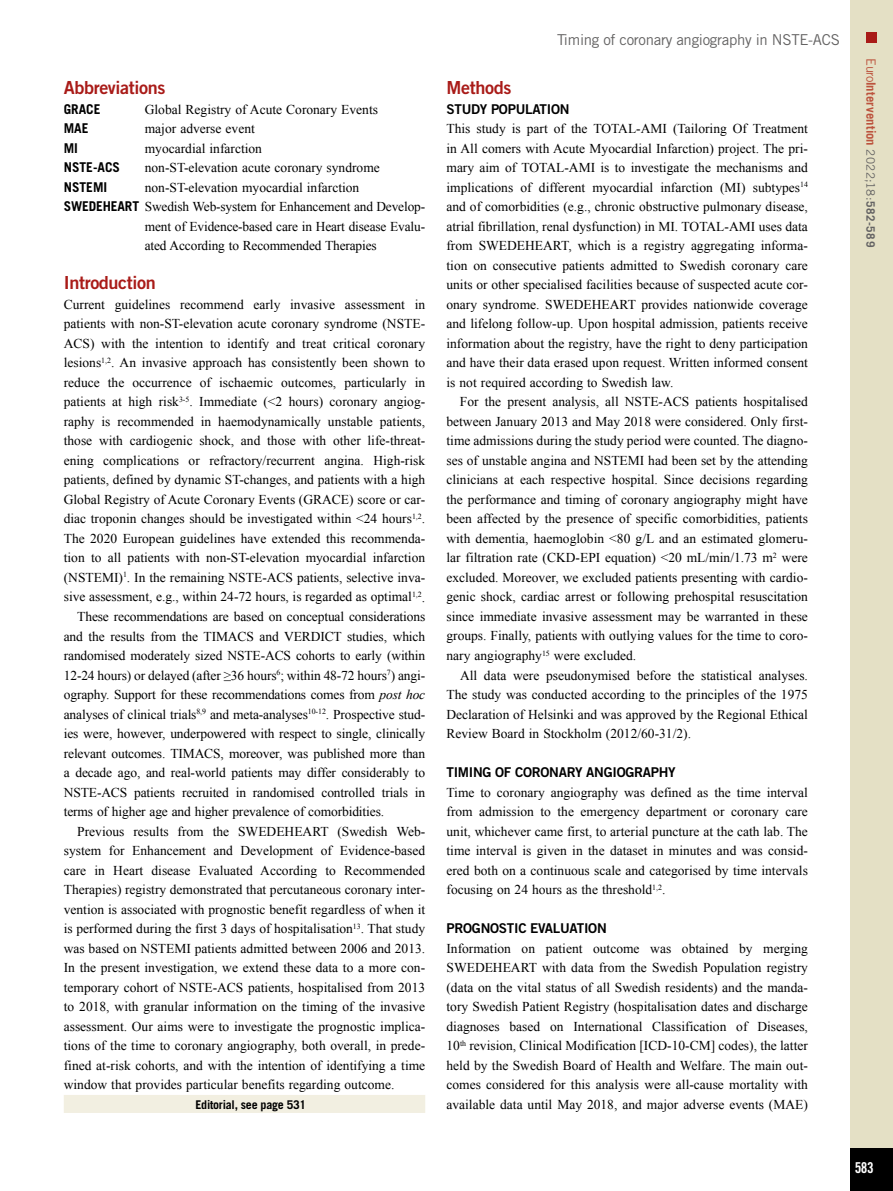
<style>
.page{position:relative;width:893px;height:1191px;background:#fff}
.page>*{position:absolute;margin:0;border:0;box-sizing:border-box;transform-origin:0 0}
.t1{font:18px "Trade Gothic LT Std Bd 2";letter-spacing:-.02em;color:#a91b18}
.t2{font:15px "Trade Gothic LT Std";letter-spacing:-.02em;color:#646363}
.t3{font:15px "Trade Gothic LT Std Bd Cn 20";color:#fff}
.t4{font:13.5px/19.5px "Times New Roman";color:#000;text-align:justify}
.t5{font:13.5px "Trade Gothic LT Std Bd 2";letter-spacing:-.02em;color:#000}
.t6{font:700 13.5px "Trade Gothic LT Std";color:#000}
.t7{font:700 12.75px "Trade Gothic LT Std";letter-spacing:.005em;color:#bc533d}
.t8{font:700 12px "Trade Gothic LT Std";letter-spacing:-.02em;color:#000}
.s1{font-family:"Trade Gothic LT Std";font-weight:700}
.s2{font-style:italic}
.s3{font-weight:400}
.s4{font-weight:400;font-size:11.7px;color:#646363}
.s5{font-size:11.7px;color:#646363}
</style>
<div class="page">
<div style="left:850px;top:0;width:43px;height:1191px;background:#e4e0c5"></div>
<div style="left:850px;top:1148px;width:43px;height:43px;background:#000"></div>
<div style="left:866px;top:32px;width:11px;height:10px;background:#a91b18"></div>
<div style="left:64px;top:1095px;width:361px;height:18px;background:#f2efe1"></div>
<h1 class="t1" style="left:64px;top:77px;width:103px">Abbreviations</h1>
<p class="t6" style="left:64px;top:101px;width:38px">GRACE</p>
<p class="t4" style="left:145px;top:99px;width:235px">Global Registry of Acute Coronary Events</p>
<p class="t6" style="left:64px;top:120px;width:26px">MAE</p>
<p class="t4" style="left:145px;top:119px;width:112px">major adverse event</p>
<p class="t6" style="left:64px;top:140px;width:16px">MI</p>
<p class="t4" style="left:145px;top:138px;width:119px">myocardial infarction</p>
<p class="t6" style="left:64px;top:159px;width:58px">NSTE-ACS</p>
<p class="t4" style="left:145px;top:158px;width:237px">non-ST-elevation acute coronary syndrome</p>
<p class="t6" style="left:64px;top:179px;width:45px">NSTEMI</p>
<p class="t4" style="left:145px;top:177px;width:216px">non-ST-elevation myocardial infarction</p>
<p class="t4" style="left:64px;top:197px;width:363px"><span class="s1">SWEDEHEART</span> Swedish Web-system for Enhancement and Develop-</p>
<p class="t4" style="left:145px;top:216px;width:282px">ment of Evidence-based care in Heart disease Evalu-</p>
<p class="t4" style="left:145px;top:236px;width:233px">ated According to Recommended Therapies</p>
<h1 class="t1" style="left:64px;top:272px;width:94px">Introduction</h1>
<p class="t4" style="left:64px;top:294px;width:363px">Current guidelines recommend early invasive assessment in</p>
<p class="t4" style="left:64px;top:314px;width:363px">patients with non-ST-elevation acute coronary syndrome (NSTE-</p>
<p class="t4" style="left:64px;top:333px;width:363px">ACS) with the intention to identify and treat critical coronary</p>
<p class="t4" style="left:64px;top:353px;width:363px">lesions<sup>1,2</sup>. An invasive approach has consistently been shown to</p>
<p class="t4" style="left:64px;top:372px;width:363px">reduce the occurrence of ischaemic outcomes, particularly in</p>
<p class="t4" style="left:64px;top:392px;width:363px">patients at high risk<sup>3-5</sup>. Immediate (&lt;2 hours) coronary angiog-</p>
<p class="t4" style="left:64px;top:411px;width:363px">raphy is recommended in haemodynamically unstable patients,</p>
<p class="t4" style="left:64px;top:431px;width:363px">those with cardiogenic shock, and those with other life-threat-</p>
<p class="t4" style="left:64px;top:450px;width:363px">ening complications or refractory/recurrent angina. High-risk</p>
<p class="t4" style="left:64px;top:470px;width:363px">patients, defined by dynamic ST-changes, and patients with a high</p>
<p class="t4" style="left:64px;top:489px;width:363px">Global Registry of Acute Coronary Events (GRACE) score or car-</p>
<p class="t4" style="left:64px;top:509px;width:363px">diac troponin changes should be investigated within &lt;24 hours<sup>1,2</sup>.</p>
<p class="t4" style="left:64px;top:528px;width:363px">The 2020 European guidelines have extended this recommenda-</p>
<p class="t4" style="left:64px;top:548px;width:363px">tion to all patients with non-ST-elevation myocardial infarction</p>
<p class="t4" style="left:64px;top:567px;width:363px">(NSTEMI)<sup>1</sup>. In the remaining NSTE-ACS patients, selective inva-</p>
<p class="t4" style="left:64px;top:587px;width:363px">sive assessment, e.g., within 24-72 hours, is regarded as optimal<sup>1,2</sup>.</p>
<p class="t4" style="left:77px;top:606px;width:349px">These recommendations are based on conceptual considerations</p>
<p class="t4" style="left:64px;top:626px;width:363px">and the results from the TIMACS and VERDICT studies, which</p>
<p class="t4" style="left:64px;top:645px;width:363px">randomised moderately sized NSTE-ACS cohorts to early (within</p>
<p class="t4" style="left:64px;top:665px;width:363px">12-24 hours) or delayed (after ≥36 hours<sup>6</sup>; within 48-72 hours<sup>7</sup>) angi-</p>
<p class="t4" style="left:64px;top:684px;width:363px">ography. Support for these recommendations comes from <span class="s2">post hoc</span></p>
<p class="t4" style="left:64px;top:704px;width:363px">analyses of clinical trials<sup>8,9</sup> and meta-analyses<sup>10-12</sup>. Prospective stud-</p>
<p class="t4" style="left:64px;top:723px;width:363px">ies were, however, underpowered with respect to single, clinically</p>
<p class="t4" style="left:64px;top:743px;width:363px">relevant outcomes. TIMACS, moreover, was published more than</p>
<p class="t4" style="left:64px;top:762px;width:363px">a decade ago, and real-world patients may differ considerably to</p>
<p class="t4" style="left:64px;top:782px;width:363px">NSTE-ACS patients recruited in randomised controlled trials in</p>
<p class="t4" style="left:64px;top:801px;width:322px">terms of higher age and higher prevalence of comorbidities.</p>
<p class="t4" style="left:77px;top:821px;width:349px">Previous results from the SWEDEHEART (Swedish Web-</p>
<p class="t4" style="left:64px;top:840px;width:363px">system for Enhancement and Development of Evidence-based</p>
<p class="t4" style="left:64px;top:860px;width:363px">care in Heart disease Evaluated According to Recommended</p>
<p class="t4" style="left:64px;top:879px;width:363px">Therapies) registry demonstrated that percutaneous coronary inter-</p>
<p class="t4" style="left:64px;top:899px;width:363px">vention is associated with prognostic benefit regardless of when it</p>
<p class="t4" style="left:64px;top:918px;width:363px">is performed during the first 3 days of hospitalisation<sup>13</sup>. That study</p>
<p class="t4" style="left:64px;top:938px;width:363px">was based on NSTEMI patients admitted between 2006 and 2013.</p>
<p class="t4" style="left:64px;top:957px;width:363px">In the present investigation, we extend these data to a more con-</p>
<p class="t4" style="left:64px;top:977px;width:363px">temporary cohort of NSTE-ACS patients, hospitalised from 2013</p>
<p class="t4" style="left:64px;top:996px;width:363px">to 2018, with granular information on the timing of the invasive</p>
<p class="t4" style="left:64px;top:1016px;width:363px">assessment. Our aims were to investigate the prognostic implica-</p>
<p class="t4" style="left:64px;top:1035px;width:363px">tions of the time to coronary angiography, both overall, in prede-</p>
<p class="t4" style="left:64px;top:1055px;width:363px">fined at-risk cohorts, and with the intention of identifying a time</p>
<p class="t4" style="left:64px;top:1074px;width:332px">window that provides particular benefits regarding outcome.</p>
<p class="t8" style="left:195px;top:1097px;width:112px">Editorial, see page 531</p>
<p class="t2" style="left:557px;top:30px;width:284px">Timing of coronary angiography in NSTE-ACS</p>
<h1 class="t1" style="left:446px;top:77px;width:66px">Methods</h1>
<p class="t5" style="left:446px;top:101px;width:125px">STUDY POPULATION</p>
<p class="t4" style="left:446px;top:119px;width:363px">This study is part of the TOTAL-AMI (Tailoring Of Treatment in All comers with Acute Myocardial Infarction) project. The pri&shy;mary aim of TOTAL-AMI is to investigate the mechanisms and implications of different myocardial infarction (MI) subtypes<sup>14 </sup>and of comorbidities (e.g., chronic obstructive pulmonary disease, atrial fibrillation, renal dysfunction) in MI. TOTAL-AMI uses data from SWEDEHEART, which is a registry aggregating informa&shy;tion on consecutive patients admitted to Swedish coronary care units or other specialised facilities because of suspected acute cor&shy;onary syndrome. SWEDEHEART provides nationwide coverage and lifelong follow-up. Upon hospital admission, patients receive information about the registry, have the right to deny participation and have their data erased upon request. Written informed consent is not required according to Swedish law.</p>
<p class="t4" style="left:446px;top:392px;width:363px;text-indent:14px">For the present analysis, all NSTE-ACS patients hospitalised between January 2013 and May 2018 were considered. Only first&shy;time admissions during the study period were counted. The diagno&shy;ses of unstable angina and NSTEMI had been set by the attending clinicians at each respective hospital. Since decisions regarding the performance and timing of coronary angiography might have been affected by the presence of specific comorbidities, patients with dementia, haemoglobin &lt;80 g/L and an estimated glomeru&shy;lar filtration rate (CKD-EPI equation) &lt;20 mL/min/1.73 m<sup>2</sup> were excluded. Moreover, we excluded patients presenting with cardio&shy;genic shock, cardiac arrest or following prehospital resuscitation since immediate invasive assessment may be warranted in these groups. Finally, patients with outlying values for the time to coro&shy;nary angiography<sup>15</sup> were excluded.</p>
<p class="t4" style="left:446px;top:665px;width:363px;text-indent:14px">All data were pseudonymised before the statistical analyses.<br>The study was conducted according to the principles of the 1975<br>Declaration of Helsinki and was approved by the Regional Ethical Review Board in Stockholm (2012/60-31/2).</p>
<p class="t5" style="left:446px;top:764px;width:231px">TIMING OF CORONARY ANGIOGRAPHY</p>
<p class="t4" style="left:446px;top:782px;width:363px">Time to coronary angiography was defined as the time interval from admission to the emergency department or coronary care unit, whichever came first, to arterial puncture at the cath lab. The time interval is given in the dataset in minutes and was consid&shy;ered both on a continuous scale and categorised by time intervals focusing on 24 hours as the threshold<sup>1,2</sup>.</p>
<p class="t5" style="left:446px;top:920px;width:162px">PROGNOSTIC EVALUATION</p>
<p class="t4" style="left:446px;top:938px;width:363px">Information on patient outcome was obtained by merging SWEDEHEART with data from the Swedish Population registry (data on the vital status of all Swedish residents) and the manda&shy;tory Swedish Patient Registry (hospitalisation dates and discharge diagnoses based on International Classification of Diseases, 10<sup>th</sup> revision, Clinical Modification [ICD-10-CM] codes), the latter held by the Swedish Board of Health and Welfare. The main out&shy;comes considered for this analysis were all-cause mortality with available data until May 2018, and major adverse events (MAE)</p>
<p class="t7" style="left:879px;top:58px;width:190px;rotate:90deg"><span class="s3">Euro</span>Intervention <span class="s4">2022;18:</span><span class="s5">582-589</span></p>
<p class="t3" style="left:855px;top:1158px;width:21px">583</p>
</div>
